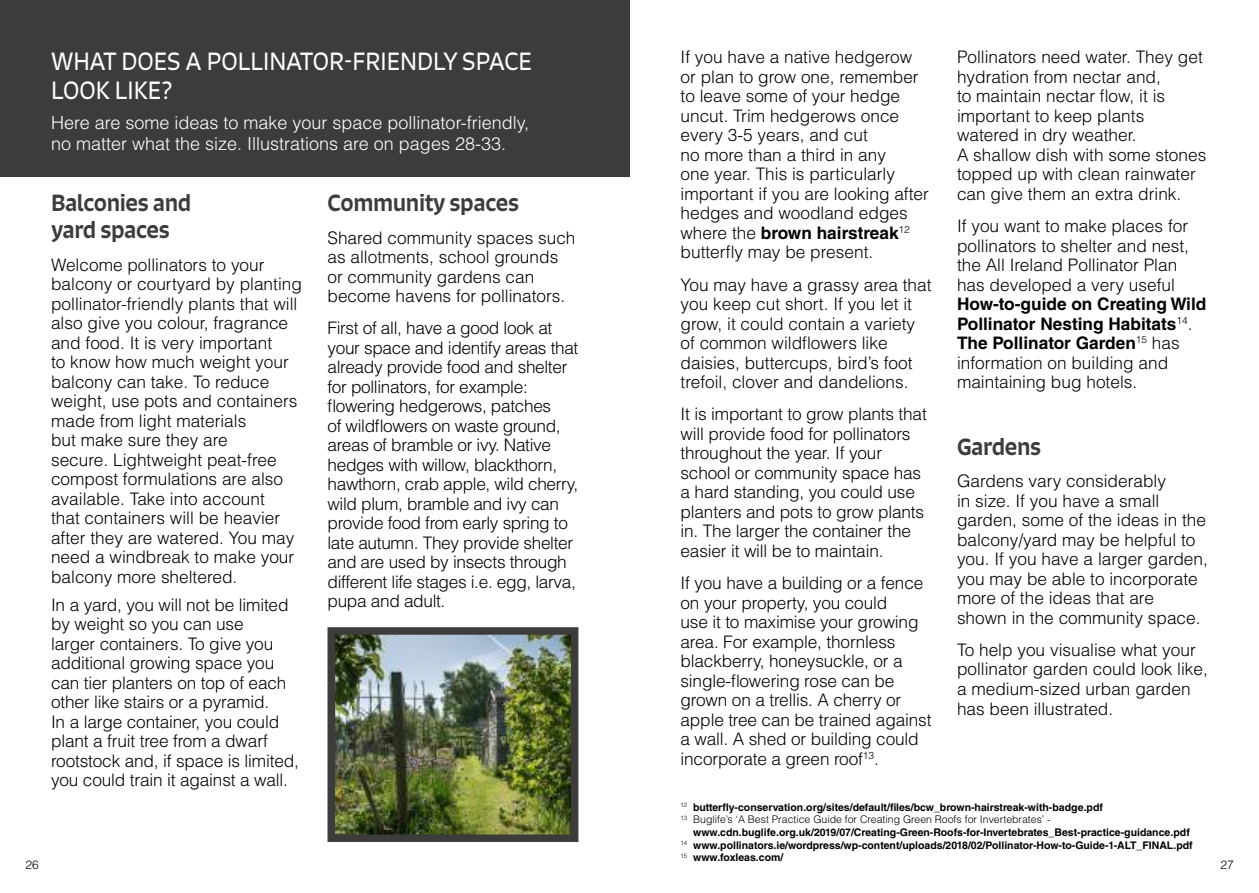
<style>
.page{position:relative;width:1259px;height:893px;background:#fff}
.page>*{position:absolute;margin:0;border:0;box-sizing:border-box;transform-origin:0 0}
.t1{font:24px/28.8px "Signo";color:#fff}
.t2{font:500 22.5px/27px "Signo";letter-spacing:-.02em;color:#3c3c3b}
.t3{font:300 18px/21.6px "Helvetica LT Std";color:#fff}
.t4{font:300 17.25px/19.5px "Helvetica LT Std";color:#000}
.t5{font:300 17.25px/19.5px "Helvetica LT Std";letter-spacing:-.02em;color:#000}
.t6{font:700 17.25px/19.5px "Helvetica LT Std";color:#000}
.t7{font:300 12px "Helvetica LT Std";color:#000}
.t8{font:700 10.5px/12.6px "Helvetica LT Std";color:#000}
.s1{font-weight:700}
.s2{font-weight:300}
</style>
<div class="page">
<div style="left:0;top:0;width:630px;height:176px;background:#3c3c3b"></div>
<img style="left:336px;top:636px;width:233px;height:197px">
<div style="left:327px;top:627px;width:251px;height:215px;border:8px solid #3c3c3b"></div>
<p class="t4" style="left:680px;top:47px;width:250px">If you have a native hedgerow or plan to grow one, remember to leave some of your hedge uncut. Trim hedgerows once every 3-5 years, and cut<br>no more than a third in any<br>one year. This is particularly important if you are looking after hedges and woodland edges where the <span class="s1">brown hairstreak</span><sup>12 </sup>butterfly may be present.</p>
<p class="t4" style="left:680px;top:275px;width:252px">You may have a grassy area that you keep cut short. If you let it grow, it could contain a variety of common wildflowers like daisies, buttercups, bird’s foot trefoil, clover and dandelions.</p>
<p class="t4" style="left:680px;top:404px;width:248px">It is important to grow plants that will provide food for pollinators throughout the year. If your school or community space has a hard standing, you could use planters and pots to grow plants in. The larger the container the easier it will be to maintain.</p>
<p class="t4" style="left:680px;top:573px;width:252px">If you have a building or a fence on your property, you could<br>use it to maximise your growing area. For example, thornless blackberry, honeysuckle, or a single-flowering rose can be grown on a trellis. A cherry or apple tree can be trained against a wall. A shed or building could incorporate a green roof<sup>13</sup>.</p>
<p class="t8" style="left:680px;top:800px;width:424px"><sup>12</sup> butterfly-conservation.org/sites/default/files/bcw_brown-hairstreak-with-badge.pdf<br><sup>13</sup> <span class="s2">Buglife’s ‘A Best Practice Guide for Creating Green Roofs for Invertebrates’ -</span></p>
<p class="t8" style="left:680px;top:826px;width:513px;text-indent:13px">www.cdn.buglife.org.uk/2019/07/Creating-Green-Roofs-for-Invertebrates_Best-practice-guidance.pdf<br><sup>14</sup> www.pollinators.ie/wordpress/wp-content/uploads/2018/02/Pollinator-How-to-Guide-1-ALT_FINAL.pdf<br><sup>15</sup> www.foxleas.com/</p>
<p class="t4" style="left:957px;top:47px;width:251px">Pollinators need water. They get hydration from nectar and,<br>to maintain nectar flow, it is important to keep plants watered in dry weather.<br>A shallow dish with some stones topped up with clean rainwater can give them an extra drink.</p>
<p class="t4" style="left:957px;top:216px;width:234px">If you want to make places for pollinators to shelter and nest, the All Ireland Pollinator Plan has developed a very useful</p>
<p class="t6" style="left:957px;top:294px;width:251px">How-to-guide on Creating Wild<br>Pollinator Nesting Habitats<sup>14</sup><span class="s2">.<br></span>The Pollinator Garden<sup>15</sup> <span class="s2">has information on building and maintaining bug hotels.</span></p>
<h1 class="t1" style="left:51px;top:47px;width:482px">WHAT DOES A POLLINATOR-FRIENDLY SPACE<br>LOOK LIKE?</h1>
<p class="t3" style="left:51px;top:111px;width:479px">Here are some ideas to make your space pollinator-friendly, no matter what the size. Illustrations are on pages 28-33.</p>
<h2 class="t2" style="left:51px;top:189px;width:142px">Balconies and yard spaces</h2>
<p class="t4" style="left:51px;top:255px;width:252px">Welcome pollinators to your balcony or courtyard by planting pollinator-friendly plants that will also give you colour, fragrance and food. It is very important<br>to know how much weight your balcony can take. To reduce weight, use pots and containers made from light materials<br>but make sure they are<br>secure. Lightweight peat-free compost formulations are also available. Take into account<br>that containers will be heavier after they are watered. You may need a windbreak to make your balcony more sheltered.</p>
<p class="t4" style="left:51px;top:595px;width:249px">In a yard, you will not be limited by weight so you can use<br>larger containers. To give you additional growing space you can tier planters on top of each other like stairs or a pyramid.<br>In a large container, you could plant a fruit tree from a dwarf rootstock and, if space is limited, you could train it against a wall.</p>
<h2 class="t2" style="left:327px;top:189px;width:193px">Community spaces</h2>
<p class="t4" style="left:327px;top:228px;width:249px">Shared community spaces such as allotments, school grounds or community gardens can become havens for pollinators.</p>
<p class="t5" style="left:327px;top:318px;width:252px">First of all, have a good look at your space and identify areas that already provide food and shelter for pollinators, for example: flowering hedgerows, patches<br>of wildflowers on waste ground, areas of bramble or ivy. Native hedges with willow, blackthorn, hawthorn, crab apple, wild cherry, wild plum, bramble and ivy can provide food from early spring to late autumn. They provide shelter and are used by insects through different life stages i.e. egg, larva, pupa and adult.</p>
<h2 class="t2" style="left:957px;top:433px;width:86px">Gardens</h2>
<p class="t4" style="left:957px;top:471px;width:252px">Gardens vary considerably<br>in size. If you have a small garden, some of the ideas in the balcony/yard may be helpful to you. If you have a larger garden, you may be able to incorporate more of the ideas that are shown in the community space.</p>
<p class="t4" style="left:957px;top:640px;width:252px">To help you visualise what your pollinator garden could look like, a medium-sized urban garden has been illustrated.</p>
<p class="t7" style="left:26px;top:858px;width:15px">26</p>
<p class="t7" style="left:1220px;top:858px;width:15px">27</p>
</div>
